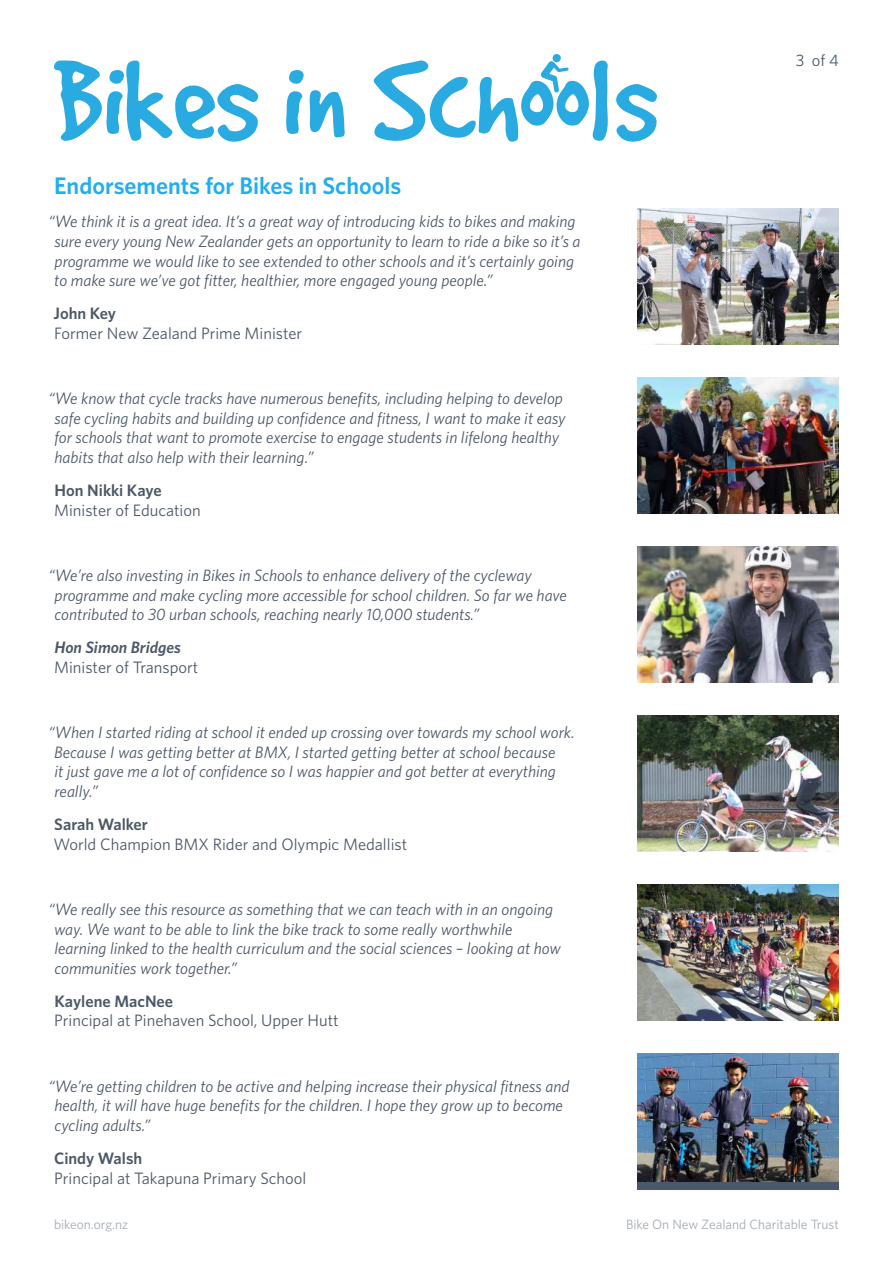
<style>
.page{position:relative;width:893px;height:1263px;background:#fff}
.page>*{position:absolute;margin:0;border:0;box-sizing:border-box;transform-origin:0 0}
.t1{font:600 24px "Whitney";color:#23adef}
.t2{font:italic 16.5px/19.8px "Whitney";color:#4c5869}
.t3{font:16.5px "Whitney";color:#4c5869}
.t4{font:600 16.5px "Whitney";color:#4c5869}
.t5{font:italic 600 16.5px "Whitney";color:#4c5869}
.t6{font:13.5px "Whitney";color:#a5acb4}
</style>
<div class="page">
<img style="left:637px;top:209px;width:202px;height:136px">
<img style="left:637px;top:378px;width:202px;height:136px">
<img style="left:637px;top:547px;width:202px;height:136px">
<img style="left:637px;top:885px;width:202px;height:136px">
<div style="left:637px;top:1054px;width:202px;height:136px;background:#4c5869"></div>
<img style="left:637px;top:1054px;width:202px;height:127px">
<img style="left:637px;top:716px;width:202px;height:136px">
<div style="left:552px;top:54px;width:9px;height:9px;background:#29aae1;border-radius:4px"></div>
<svg style="left:54px;top:60px;width:205px;height:82px"></svg>
<svg style="left:286px;top:70px;width:59px;height:68px"></svg>
<svg style="left:373px;top:58px;width:284px;height:84px"></svg>
<h1 class="t1" style="left:54px;top:172px;width:349px">Endorsements for Bikes in Schools</h1>
<p class="t2" style="left:54px;top:211px;width:528px;text-indent:-6px">“We think it is a great idea. It’s a great way of introducing kids to bikes and making sure every young New Zealander gets an opportunity to learn to ride a bike so it’s a programme we would like to see extended to other schools and it’s certainly going to make sure we’ve got fitter, healthier, more engaged young people.”</p>
<p class="t4" style="left:54px;top:303px;width:64px">John Key</p>
<p class="t3" style="left:54px;top:323px;width:249px">Former New Zealand Prime Minister</p>
<p class="t2" style="left:55px;top:388px;width:513px;text-indent:-6px">“We know that cycle tracks have numerous benefits, including helping to develop safe cycling habits and building up confidence and fitness, I want to make it easy for schools that want to promote exercise to engage students in lifelong healthy habits that also help with their learning.”</p>
<p class="t4" style="left:55px;top:480px;width:109px">Hon Nikki Kaye</p>
<p class="t3" style="left:54px;top:500px;width:148px">Minister of Education</p>
<p class="t2" style="left:55px;top:565px;width:514px;text-indent:-6px">“We’re also investing in Bikes in Schools to enhance delivery of the cycleway programme and make cycling more accessible for school children. So far we have contributed to 30 urban schools, reaching nearly 10,000 students.”</p>
<p class="t5" style="left:54px;top:637px;width:128px">Hon Simon Bridges</p>
<p class="t3" style="left:54px;top:657px;width:146px">Minister of Transport</p>
<p class="t2" style="left:54px;top:722px;width:522px;text-indent:-6px">“When I started riding at school it ended up crossing over towards my school work.<br>Because I was getting better at BMX, I started getting better at school because<br>it just gave me a lot of confidence so I was happier and got better at everything really.”</p>
<p class="t4" style="left:54px;top:814px;width:95px">Sarah Walker</p>
<p class="t3" style="left:54px;top:834px;width:355px">World Champion BMX Rider and Olympic Medallist</p>
<p class="t2" style="left:54px;top:899px;width:508px;text-indent:-5px">“We really see this resource as something that we can teach with in an ongoing way. We want to be able to link the bike track to some really worthwhile learning linked to the health curriculum and the social sciences – looking at how communities work together.”</p>
<p class="t4" style="left:55px;top:991px;width:120px">Kaylene MacNee</p>
<p class="t3" style="left:54px;top:1011px;width:286px">Principal at Pinehaven School, Upper Hutt</p>
<p class="t2" style="left:55px;top:1076px;width:516px;text-indent:-6px">“We’re getting children to be active and helping increase their physical fitness and health, it will have huge benefits for the children. I hope they grow up to become cycling adults.”</p>
<p class="t4" style="left:54px;top:1148px;width:90px">Cindy Walsh</p>
<p class="t3" style="left:54px;top:1168px;width:253px">Principal at Takapuna Primary School</p>
<p class="t3" style="left:796px;top:50px;width:45px">3 of 4</p>
<p class="t6" style="left:54px;top:1216px;width:76px">bikeon.org.nz</p>
<p class="t6" style="left:626px;top:1216px;width:214px">Bike On New Zealand Charitable Trust</p>
</div>
